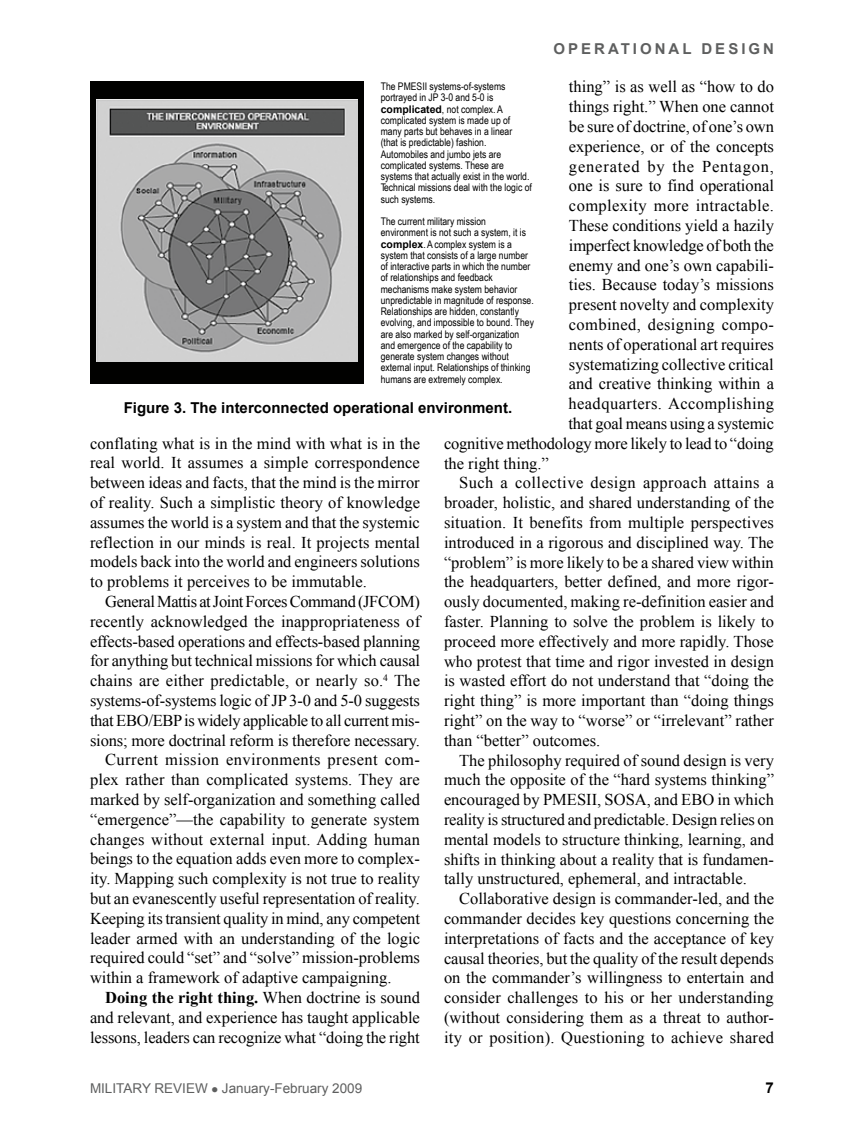
<style>
.page{position:relative;width:864px;height:1134px;background:#fff}
.page>*{position:absolute;margin:0;border:0;box-sizing:border-box;transform-origin:0 0}
.fob{font:16.5px/19.8px "Times New Roman";color:#000;text-align:justify}
.fob-2{font:16.5px "Times New Roman";letter-spacing:.025em;color:#000}
.fob-3{font:16.5px "Times New Roman";letter-spacing:.02em;color:#000}
.fob-4{font:16.5px "Times New Roman";letter-spacing:.05em;color:#000}
.fig_line{font:700 15px "Arial";color:#000}
.t1{font:700 15px "Arial";letter-spacing:.2em;color:#5e5f5f}
.t2{font:13.5px "Arial";color:#5e5f5f}
.t3{font:10.5px/11.2px "Arial Narrow";color:#010100}
.s1{font-family:"Arial";font-weight:700}
.s2{font-weight:700}
</style>
<div class="page">
<div style="left:90px;top:82px;width:273px;height:302px;background:#010100"></div>
<img style="left:96px;top:100px;width:261px;height:261px">
<p class="t1" style="left:554px;top:39px;width:222px">OPERATIONAL DESIGN</p>
<p class="fob" style="left:569px;top:77px;width:206px">thing” is as well as “how to do</p>
<p class="fob" style="left:569px;top:97px;width:207px">things right.” When one cannot</p>
<p class="fob" style="left:569px;top:116px;width:206px">be sure of doctrine, of one’s own</p>
<p class="fob" style="left:569px;top:136px;width:207px">experience, or of the concepts</p>
<p class="fob-4" style="left:569px;top:155px;width:207px">generated by the Pentagon,</p>
<p class="fob" style="left:569px;top:176px;width:207px">one is sure to find operational</p>
<p class="fob-2" style="left:569px;top:195px;width:206px">complexity more intractable.</p>
<p class="fob" style="left:569px;top:215px;width:207px">These conditions yield a hazily</p>
<p class="fob" style="left:569px;top:235px;width:206px">imperfect knowledge of both the</p>
<p class="fob" style="left:569px;top:255px;width:207px">enemy and one’s own capabili-</p>
<p class="fob" style="left:569px;top:275px;width:207px">ties. Because today’s missions</p>
<p class="fob" style="left:569px;top:295px;width:207px">present novelty and complexity</p>
<p class="fob-3" style="left:569px;top:313px;width:207px">combined, designing compo-</p>
<p class="fob" style="left:569px;top:334px;width:207px">nents of operational art requires</p>
<p class="fob" style="left:569px;top:354px;width:206px">systematizing collective critical</p>
<p class="fob" style="left:569px;top:374px;width:207px">and creative thinking within a</p>
<p class="fob-2" style="left:568px;top:393px;width:207px">headquarters. Accomplishing</p>
<p class="fob" style="left:568px;top:413px;width:207px">that goal means using a systemic</p>
<p class="fob" style="left:444px;top:433px;width:331px">cognitive methodology more likely to lead to “doing</p>
<p class="fob" style="left:444px;top:453px;width:106px">the right thing.”</p>
<p class="fob" style="left:444px;top:473px;width:332px;text-indent:15px">Such a collective design approach attains a broader, holistic, and shared understanding of the situation. It benefits from multiple perspectives introduced in a rigorous and disciplined way. The “problem” is more likely to be a shared view within the headquarters, better defined, and more rigor&shy;ously documented, making re-definition easier and faster. Planning to solve the problem is likely to proceed more effectively and more rapidly. Those who protest that time and rigor invested in design is wasted effort do not understand that “doing the right thing” is more important than “doing things right” on the way to “worse” or “irrelevant” rather than “better” outcomes.</p>
<p class="fob" style="left:444px;top:750px;width:331px;text-indent:15px">The philosophy required of sound design is very much the opposite of the “hard systems thinking” encouraged by PMESII</p>
<p class="t3" style="left:381px;top:80px;width:153px">The PMESII systems-of-systems portrayed in JP 3-0 and 5-0 is <span class="s1">complicated</span>, not complex. A complicated system is made up of many parts but behaves in a linear (that is predictable) fashion.<br>Automobiles and jumbo jets are complicated systems. These are systems that actually exist in the world.<br>Technical missions deal with the logic of such systems.</p>
<p class="t3" style="left:381px;top:215px;width:155px">The current military mission environment is not such a system, it is <span class="s1">complex</span>. A complex system is a system that consists of a large number of interactive parts in which the number of relationships and feedback mechanisms make system behavior unpredictable in magnitude of response.<br>Relationships are hidden, constantly evolving, and impossible to bound. They are also marked by self-organization and emergence of the capability to generate system changes without external input. Relationships of thinking humans are extremely complex.</p>
<p class="fig_line" style="left:124px;top:398px;width:390px">Figure 3. The interconnected operational environment.</p>
<p class="fob" style="left:90px;top:433px;width:332px">conflating what is in the mind with what is in the real world. It assumes a simple correspondence between ideas and facts, that the mind is the mirror of reality. Such a simplistic theory of knowledge assumes the world is a system and that the systemic reflection in our minds is real. It projects mental models back into the world and engineers solutions to problems it perceives to be immutable.</p>
<p class="fob" style="left:90px;top:591px;width:332px;text-indent:15px">General Mattis at Joint Forces Command (JFCOM) recently acknowledged the inappropriateness of effects-based operations and effects-based planning for anything but technical missions for which causal chains are either predictable, or nearly so.<sup>4</sup> The systems-of-systems logic of JP 3-0 and 5-0 suggests that EBO/EBP is widely applicable to all current mis&shy;sions; more doctrinal reform is therefore necessary.</p>
<p class="fob" style="left:90px;top:750px;width:332px;text-indent:15px">Current mission environments present com&shy;plex rather than complicated systems. They are marked by self-organization and something called “emergence”—the capability to generate system changes without external input. Adding human beings to the equation adds even more to complex&shy;ity. Mapping such complexity is not true to reality but an evanescently useful representation of reality.<br>Keeping its transient quality in mind, any competent leader armed with an understanding of the logic required could “set” and “solve” mission-problems within a framework of adaptive campaigning.</p>
<p class="fob" style="left:90px;top:987px;width:331px;text-indent:15px"><span class="s2">Doing the right thing.</span> When doctrine is sound and relevant, and experience has taught applicable lessons, leaders can recognize what “doing the right</p>
<p class="fob" style="left:444px;top:790px;width:332px;text-indent:203px">, and EBO in which reality is structured and predictable. Design relies on mental models to structure thinking, learning, and shifts in thinking about a reality that is fundamen&shy;tally unstructured, ephemeral, and intractable.</p>
<p class="fob" style="left:444px;top:889px;width:332px;text-indent:15px">Collaborative design is commander-led, and the commander decides key questions concerning the interpretations of facts and the acceptance of key causal theories, but the quality of the result depends on the commander’s willingness to entertain and consider challenges to his or her understanding (without considering them as a threat to author&shy;ity or position). Questioning to achieve shared</p>
<p class="fob" style="left:597px;top:790px;width:19px">, SOSA</p>
<p class="t2" style="left:90px;top:1080px;width:274px">Military Review ● January-February 2009</p>
<p class="fig_line" style="left:766px;top:1078px;width:10px">7</p>
</div>
